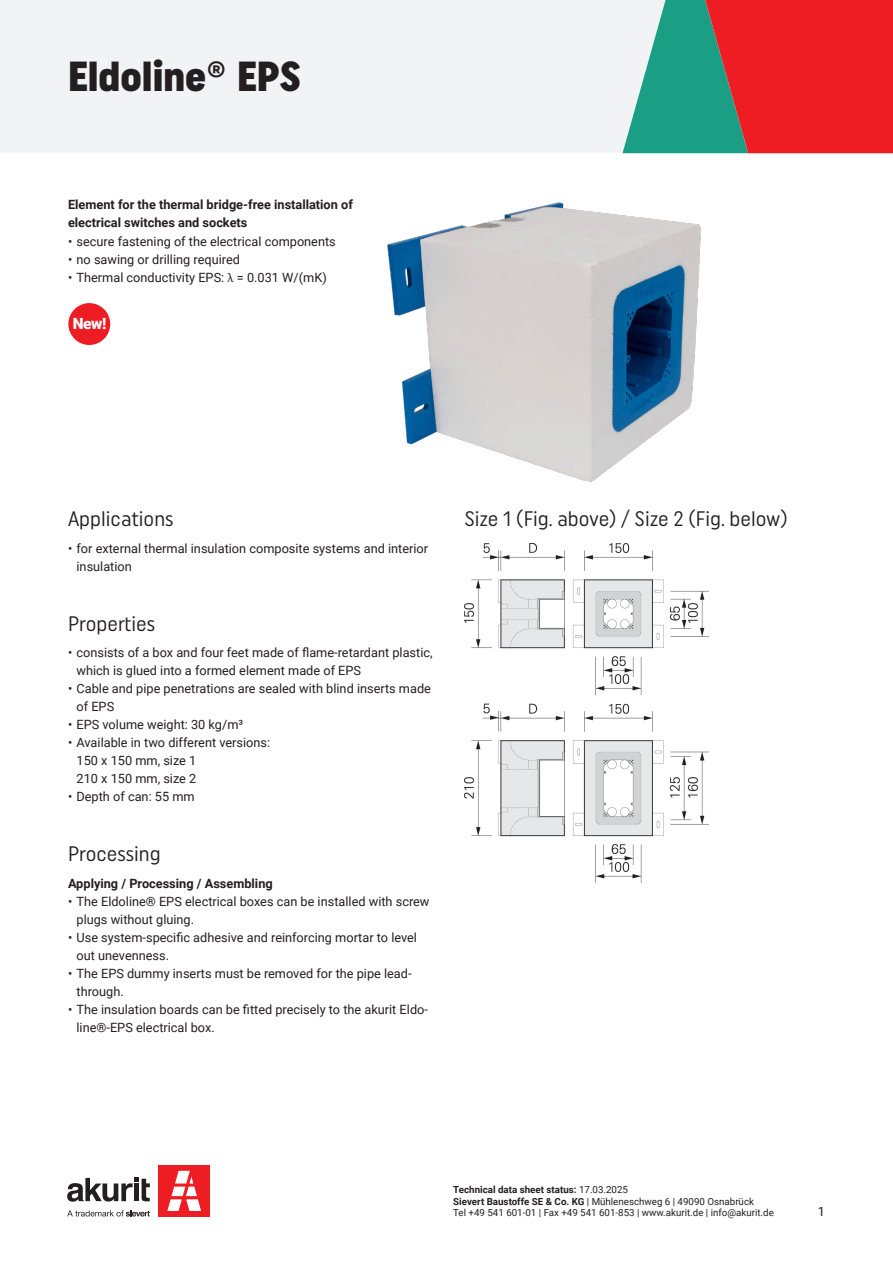
<style>
.page{position:relative;width:893px;height:1263px;background:#fff}
.page>*{position:absolute;margin:0;border:0;box-sizing:border-box;transform-origin:0 0}
.CB_AF_Headline_Marke{font:900 42px "Uniform Condensed";color:#231f20}
.CB_AF_Produktbeschre{font:21px "Uniform Condensed";color:#231f20}
.t1{font:900 15.45px "Roboto";color:#fff}
.t2{font:12.75px/18px "Roboto";color:#231f20}
.CB_AF_Tabelle_bold{font:700 12.75px/18px "Roboto";color:#231f20}
.CB_AF_TABELLE_BOLD_L{font:700 12.75px "Roboto";color:#231f20}
.CB_AF_Adresse_regula{font:9.75px "Roboto";color:#231f20}
.CB_AF_Adresse_bold{font:700 9.75px "Roboto";color:#231f20}
.s1{font-family:"Minion Pro"}
.s2{font-weight:400}
.s3{font-weight:700}
</style>
<div class="page">
<div style="left:0;top:0;width:893px;height:153px;background:#f2f3f4"></div>
<svg style="left:623px;top:0;width:270px;height:153px;background:#ae5954"></svg>
<div style="left:158px;top:1165px;width:52px;height:51px;background:#ee1d23"></div>
<svg style="left:167px;top:1171px;width:34px;height:40px"></svg>
<svg style="left:67px;top:1177px;width:83px;height:25px"></svg>
<svg style="left:67px;top:1210px;width:83px;height:6px"></svg>
<img style="left:387px;top:202px;width:314px;height:280px">
<div style="left:68px;top:303px;width:42px;height:42px;background:#ee1d23;border-radius:50%"></div>
<img style="left:464px;top:543px;width:244px;height:340px">
<p class="CB_AF_Headline_Marke" style="left:68px;top:51px;width:234px">Eldoline® EPS</p>
<p class="CB_AF_Tabelle_bold" style="left:68px;top:195px;width:286px">Element for the thermal bridge-free installation of electrical switches and sockets</p>
<p class="t2" style="left:68px;top:231px;width:269px">• secure fastening of the electrical components</p>
<p class="t2" style="left:68px;top:249px;width:173px">• no sawing or drilling required</p>
<p class="t2" style="left:68px;top:267px;width:260px">• Thermal conductivity EPS: <span class="s1">λ</span> = 0.031 W/(mK)</p>
<p class="t1" style="left:73px;top:312px;width:35px">New!</p>
<p class="CB_AF_Produktbeschre" style="left:68px;top:506px;width:107px">Applications</p>
<p class="t2" style="left:77px;top:539px;width:353px;text-indent:-9px">• for external thermal insulation composite systems and interior insulation</p>
<p class="CB_AF_Produktbeschre" style="left:68px;top:611px;width:88px">Properties</p>
<p class="t2" style="left:77px;top:643px;width:358px;text-indent:-9px">• consists of a box and four feet made of flame-retardant plastic, which is glued into a formed element made of EPS</p>
<p class="t2" style="left:77px;top:679px;width:356px;text-indent:-9px">• Cable and pipe penetrations are sealed with blind inserts made of EPS</p>
<p class="t2" style="left:68px;top:715px;width:177px">• EPS volume weight: 30 kg/m³</p>
<p class="t2" style="left:77px;top:733px;width:195px;text-indent:-9px">• Available in two different versions:<br>150 x 150 mm, size 1<br>210 x 150 mm, size 2</p>
<p class="t2" style="left:68px;top:787px;width:128px">• Depth of can: 55 mm</p>
<p class="CB_AF_Produktbeschre" style="left:68px;top:841px;width:94px">Processing</p>
<p class="CB_AF_TABELLE_BOLD_L" style="left:68px;top:874px;width:206px">Applying / Processing / Assembling</p>
<p class="t2" style="left:77px;top:892px;width:354px;text-indent:-9px">• The Eldoline® EPS electrical boxes can be installed with screw plugs without gluing.</p>
<p class="t2" style="left:77px;top:928px;width:342px;text-indent:-9px">• Use system-specific adhesive and reinforcing mortar to level out unevenness.</p>
<p class="t2" style="left:77px;top:964px;width:337px;text-indent:-9px">• The EPS dummy inserts must be removed for the pipe lead&shy;through.</p>
<p class="t2" style="left:77px;top:1000px;width:353px;text-indent:-9px">• The insulation boards can be fitted precisely to the akurit Eldo&shy;line®-EPS electrical box.</p>
<p class="CB_AF_Produktbeschre" style="left:464px;top:506px;width:325px">Size 1 (Fig. above) / Size 2 (Fig. below)</p>
<p class="CB_AF_Adresse_bold" style="left:453px;top:1183px;width:176px">Technical data sheet status: <span class="s2">17.03.2025</span></p>
<p class="CB_AF_Adresse_regula" style="left:453px;top:1194px;width:302px"><span class="s3">Sievert Baustoffe SE &amp; Co. KG</span> | Mühleneschweg 6 | 49090 Osnabrück</p>
<p class="CB_AF_Adresse_regula" style="left:453px;top:1206px;width:322px">Tel +49 541 601-01 | Fax +49 541 601-853 | www.akurit.de | info@akurit.de</p>
<p class="t2" style="left:818px;top:1202px;width:9px">1</p>
</div>
